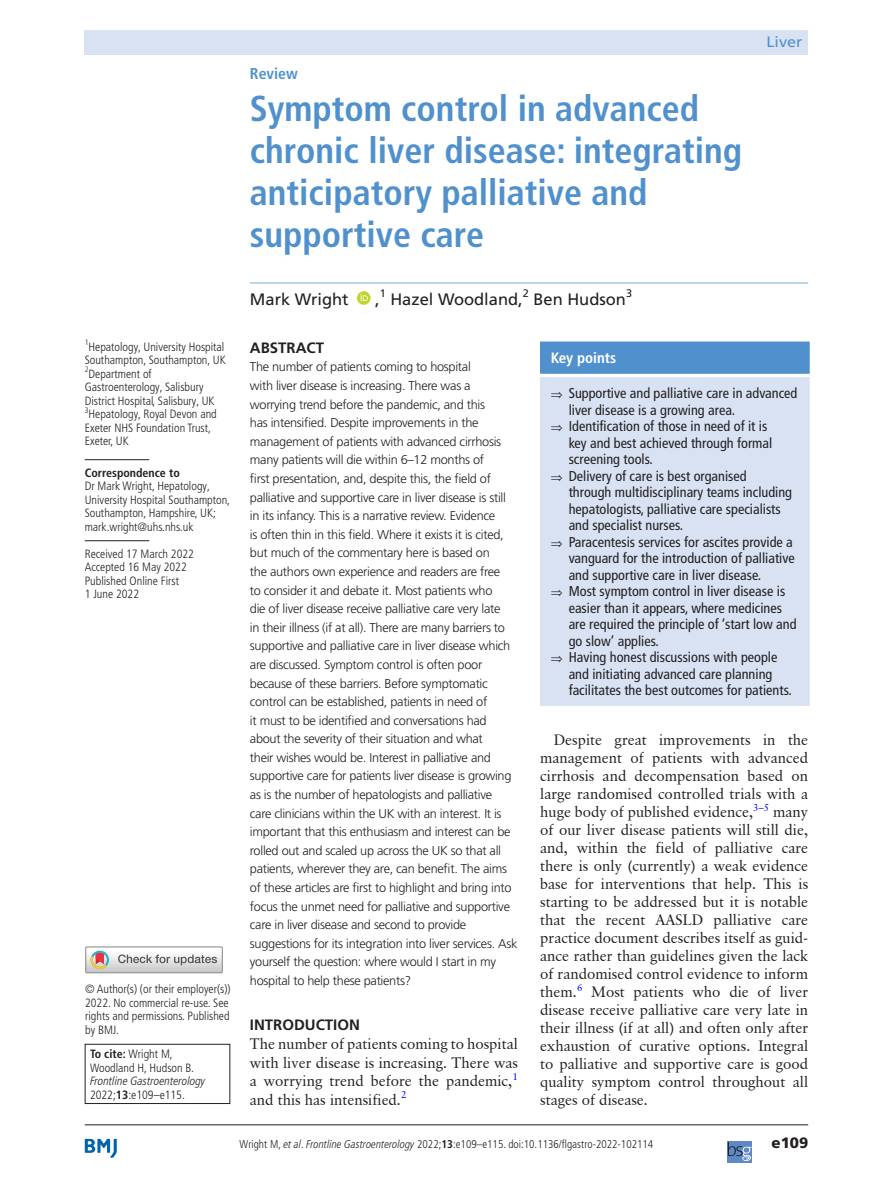
<style>
.page{position:relative;width:893px;height:1191px;background:#fff}
.page>*{position:absolute;margin:0;border:0;box-sizing:border-box;transform-origin:0 0}
.t1{font:700 condensed 36px/42px "Frutiger LT Pro";color:#5091cd}
.t2{font:16.5px "Frutiger LT Std";color:#231f20}
.t3{font:700 condensed 15.75px "Frutiger LT Pro";color:#5091cd}
.t4{font:15px/18px "Classical Garamond BT";color:#231f20;text-align:justify}
.t5{font:700 15px "Frutiger LT Std";color:#231f20}
.t6{font:700 condensed 15px "Frutiger LT Pro";color:#fff}
.t7{font:15px "Frutiger LT Std";color:#5091cd;scale:1.08 1}
.t8{font:900 15px "Frutiger LT Std";color:#231f20}
.t9{font:condensed 14.25px "Frutiger LT Pro";color:#231f20}
.t10{font:300 12.75px/18.6px "Frutiger LT Std";letter-spacing:-.025em;color:#231f20}
.t11{font:300 condensed 12px/13.5px "Frutiger LT Pro";color:#231f20}
.t12{font:italic 300 condensed 12px/13.5px "Frutiger LT Pro";color:#231f20}
.t13{font:700 condensed 12px "Frutiger LT Pro";color:#231f20}
.t14{font:300 condensed 11.25px "Frutiger LT Pro";color:#231f20}
.t15{font:10.95px "Frutiger LT Std";color:#231f20}
.t16{font:9.9px "Classical Garamond BT";color:#00f}
.s1{font-weight:700}
.s2{font-style:normal}
.s3{font-weight:700;font-style:normal}
.s4{font-style:italic}
</style>
<div class="page">
<hr style="left:85px;top:1124px;width:723px;height:1px;background:#231f20">
<svg style="left:727px;top:1141px;width:25px;height:21px"></svg>
<svg style="left:728px;top:1141px;width:24px;height:20px"></svg>
<svg style="left:85px;top:1138px;width:32px;height:19px"></svg>
<hr style="left:250px;top:282px;width:558px;height:2px;background:#a8c8e6">
<svg style="left:357px;top:291px;width:13px;height:14px"></svg>
<div style="left:85px;top:30px;width:723px;height:24px;background:#d8e2f3"></div>
<div style="left:85px;top:1044px;width:145px;height:60px;border:1px solid #231f20"></div>
<hr style="left:85px;top:459px;width:64px;height:1px;background:#231f20">
<hr style="left:85px;top:540px;width:64px;height:1px;background:#231f20">
<div style="left:85px;top:946px;width:138px;height:27px;border:1px solid #969090"></div>
<svg style="left:86px;top:947px;width:136px;height:25px"></svg>
<div style="left:541px;top:342px;width:268px;height:31px;background:#5091cd"></div>
<div style="left:540px;top:341px;width:270px;height:33px;border:2px solid #5091cd"></div>
<div style="left:541px;top:378px;width:268px;height:327px;background:#d8e2f3"></div>
<div style="left:540px;top:377px;width:270px;height:329px;border:2px solid #d8e2f3"></div>
<p class="t3" style="left:250px;top:65px;width:49px">Review</p>
<h1 class="t1" style="left:250px;top:88px;width:494px">Symptom control in advanced chronic liver disease: integrating anticipatory palliative and supportive care</h1>
<p class="t2" style="left:250px;top:289px;width:100px">Mark Wright</p>
<p class="t2" style="left:375px;top:289px;width:6px">,</p>
<p class="t15" style="left:380px;top:287px;width:8px">1</p>
<p class="t2" style="left:390px;top:289px;width:134px">Hazel Woodland,</p>
<p class="t15" style="left:523px;top:287px;width:8px">2</p>
<p class="t2" style="left:533px;top:289px;width:94px">Ben Hudson</p>
<p class="t15" style="left:626px;top:287px;width:8px">3</p>
<p class="t7" style="left:766px;top:33px;width:35px">Liver</p>
<p class="t11" style="left:85px;top:340px;width:142px"><sup>1</sup>Hepatology, University Hospital<br>Southampton, Southampton, UK<br><sup>2</sup>Department of<br>Gastroenterology, Salisbury<br>District Hospital, Salisbury, UK<br><sup>3</sup>Hepatology, Royal Devon and<br>Exeter NHS Foundation Trust,<br>Exeter, UK</p>
<p class="t13" style="left:85px;top:465px;width:97px">Correspondence to</p>
<p class="t11" style="left:85px;top:479px;width:147px">Dr Mark Wright, Hepatology,<br>University Hospital Southampton,<br>Southampton, Hampshire, UK; mark.wright@uhs.nhs.uk</p>
<p class="t11" style="left:85px;top:547px;width:111px">Received 17 March 2022<br>Accepted 16 May 2022<br>Published Online First<br>1 June 2022</p>
<p class="t11" style="left:85px;top:982px;width:147px">© Author(s) (or their employer(s))<br>2022. No commercial re-use. See rights and permissions. Published by BMJ.</p>
<p class="t11" style="left:90px;top:1047px;width:106px"><span class="s1">To cite:</span> Wright M,<br>Woodland H, Hudson B.</p>
<p class="t12" style="left:90px;top:1074px;width:117px">Frontline Gastroenterology<br><span class="s2">2022;</span><span class="s3">13</span><span class="s2">:e109–e115.</span></p>
<p class="t5" style="left:250px;top:339px;width:76px">ABSTRACT</p>
<p class="t10" style="left:250px;top:358px;width:269px">The number of patients coming to hospital<br>with liver disease is increasing. There was a worrying trend before the pandemic, and this<br>has intensified. Despite improvements in the management of patients with advanced cirrhosis many patients will die within 6–12 months of<br>first presentation, and, despite this, the field of palliative and supportive care in liver disease is still in its infancy. This is a narrative review. Evidence<br>is often thin in this field. Where it exists it is cited, but much of the commentary here is based on<br>the authors own experience and readers are free<br>to consider it and debate it. Most patients who<br>die of liver disease receive palliative care very late<br>in their illness (if at all). There are many barriers to supportive and palliative care in liver disease which are discussed. Symptom control is often poor because of these barriers. Before symptomatic control can be established, patients in need of<br>it must to be identified and conversations had about the severity of their situation and what<br>their wishes would be. Interest in palliative and supportive care for patients liver disease is growing as is the number of hepatologists and palliative<br>care clinicians within the UK with an interest. It is important that this enthusiasm and interest can be rolled out and scaled up across the UK so that all patients, wherever they are, can benefit. The aims of these articles are first to highlight and bring into focus the unmet need for palliative and supportive care in liver disease and second to provide suggestions for its integration into liver services. Ask yourself the question: where would I start in my hospital to help these patients?</p>
<p class="t5" style="left:250px;top:1016px;width:112px">INTRODUCTION</p>
<p class="t4" style="left:250px;top:1034px;width:269px;line-height:18.6px">The number of patients coming to hospital with liver disease is increasing. There was a worrying trend before the pandemic,</p>
<p class="t16" style="left:512px;top:1070px;width:7px">1</p>
<p class="t4" style="left:250px;top:1090px;width:153px">and this has intensified.</p>
<p class="t16" style="left:401px;top:1088px;width:7px">2</p>
<p class="t6" style="left:551px;top:349px;width:67px">Key points</p>
<p class="t9" style="left:551px;top:385px;width:248px">⇒ Supportive and palliative care in advanced</p>
<p class="t9" style="left:569px;top:401px;width:168px">liver disease is a growing area.</p>
<p class="t9" style="left:551px;top:418px;width:218px">⇒ Identification of those in need of it is</p>
<p class="t9" style="left:569px;top:434px;width:205px">key and best achieved through formal</p>
<p class="t9" style="left:569px;top:451px;width:86px">screening tools.</p>
<p class="t9" style="left:551px;top:467px;width:197px">⇒ Delivery of care is best organised</p>
<p class="t9" style="left:569px;top:484px;width:225px">through multidisciplinary teams including</p>
<p class="t9" style="left:569px;top:500px;width:214px">hepatologists, palliative care specialists</p>
<p class="t9" style="left:569px;top:517px;width:116px">and specialist nurses.</p>
<p class="t9" style="left:551px;top:533px;width:244px">⇒ Paracentesis services for ascites provide a</p>
<p class="t9" style="left:569px;top:550px;width:228px">vanguard for the introduction of palliative</p>
<p class="t9" style="left:569px;top:566px;width:194px">and supportive care in liver disease.</p>
<p class="t9" style="left:551px;top:583px;width:236px">⇒ Most symptom control in liver disease is</p>
<p class="t9" style="left:569px;top:599px;width:215px">easier than it appears, where medicines</p>
<p class="t9" style="left:569px;top:616px;width:229px">are required the principle of ‘start low and</p>
<p class="t9" style="left:569px;top:632px;width:92px">go slow’ applies.</p>
<p class="t9" style="left:551px;top:649px;width:228px">⇒ Having honest discussions with people</p>
<p class="t9" style="left:569px;top:665px;width:205px">and initiating advanced care planning</p>
<p class="t9" style="left:569px;top:682px;width:225px">facilitates the best outcomes for patients.</p>
<p class="t4" style="left:540px;top:731px;width:270px;text-indent:14px">Despite great improvements in the management of patients with advanced cirrhosis and decompensation based on large randomised controlled trials with a huge body of published evidence,</p>
<p class="t16" style="left:753px;top:801px;width:18px">3–5</p>
<p class="t4" style="left:540px;top:803px;width:270px;text-indent:233px">many of our liver disease patients will still die, and, within the field of palliative care there is only (currently) a weak evidence base for interventions that help. This is starting to be addressed but it is notable that the recent AASLD palliative care practice document describes itself as guid&shy;ance rather than guidelines given the lack of randomised control evidence to inform them.<sup>6</sup></p>
<p class="t4" style="left:540px;top:983px;width:270px;text-indent:51px">Most patients who die of liver disease receive palliative care very late in their illness (if at all) and often only after exhaustion of curative options. Integral to palliative and supportive care is good quality symptom control throughout all stages of disease.</p>
<p class="t14" style="left:240px;top:1137px;width:415px">Wright M, <span class="s4">et al</span>. <span class="s4">Frontline Gastroenterology</span> 2022;<span class="s1">13</span>:e109–e115. doi:10.1136/flgastro-2022-102114</p>
<p class="t8" style="left:771px;top:1133px;width:38px">e109</p>
</div>
